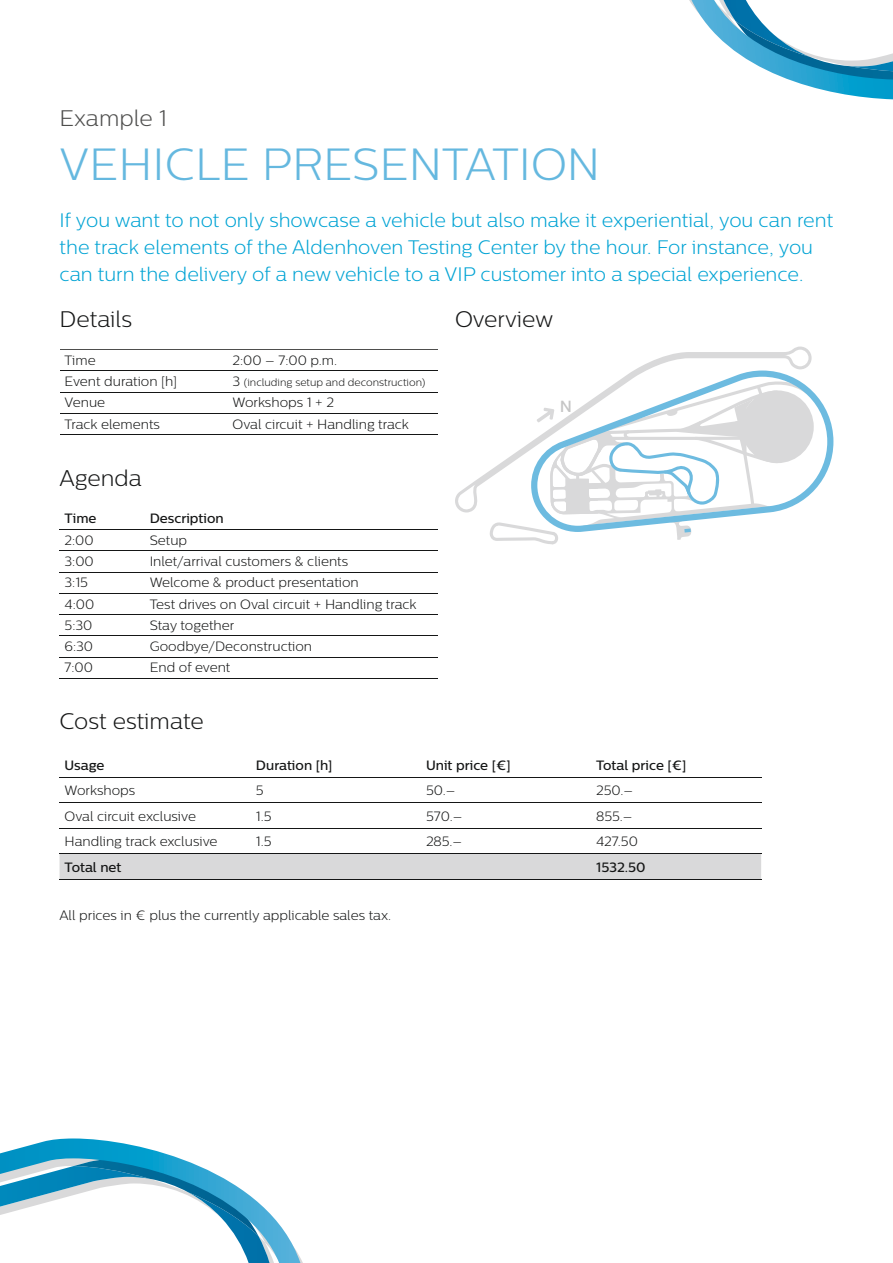
<style>
.page{position:relative;width:893px;height:1263px;background:#fff}
.page>*{position:absolute;margin:0;border:0;box-sizing:border-box;transform-origin:0 0}
.t1{font:300 45px "Centrale Sans";color:#65b8df}
.t2{font:300 22.5px "Centrale Sans";color:#151616}
.t3{font:300 22.5px "Centrale Sans";color:#4e4e4d}
.t4{font:300 19.5px/27px "Centrale Sans";color:#00a3d4}
.t5{font:500 16.2px "Centrale Sans";color:#c5c5c5}
.t6{font:300 13.5px "Centrale Sans";color:#151616}
.t7{font:500 13.5px "Centrale Sans";color:#151616}
.t8{font:300 10.5px "Centrale Sans";color:#151616}
.s1{font-size:13.5px}
</style>
<div class="page">
<svg style="left:0;top:1138px;width:303px;height:125px"></svg>
<svg style="left:689px;top:0;width:204px;height:99px"></svg>
<hr style="left:60px;top:350px;width:167px;height:1px;background:#4e4e4d">
<hr style="left:227px;top:350px;width:211px;height:1px;background:#4e4e4d">
<hr style="left:60px;top:371px;width:167px;height:1px;background:#151616">
<hr style="left:227px;top:371px;width:211px;height:1px;background:#151616">
<hr style="left:60px;top:392px;width:167px;height:1px;background:#151616">
<hr style="left:227px;top:392px;width:211px;height:1px;background:#151616">
<hr style="left:60px;top:413px;width:167px;height:1px;background:#151616">
<hr style="left:227px;top:413px;width:211px;height:1px;background:#151616">
<hr style="left:60px;top:435px;width:167px;height:1px;background:#151616">
<hr style="left:227px;top:435px;width:211px;height:1px;background:#151616">
<hr style="left:60px;top:529px;width:85px;height:1px;background:#151616">
<hr style="left:145px;top:529px;width:293px;height:1px;background:#151616">
<hr style="left:60px;top:551px;width:85px;height:1px;background:#151616">
<hr style="left:145px;top:551px;width:293px;height:1px;background:#151616">
<hr style="left:60px;top:572px;width:85px;height:1px;background:#151616">
<hr style="left:145px;top:572px;width:293px;height:1px;background:#151616">
<hr style="left:60px;top:593px;width:85px;height:1px;background:#151616">
<hr style="left:145px;top:593px;width:293px;height:1px;background:#151616">
<hr style="left:60px;top:614px;width:85px;height:1px;background:#151616">
<hr style="left:145px;top:614px;width:293px;height:1px;background:#151616">
<hr style="left:60px;top:636px;width:85px;height:1px;background:#151616">
<hr style="left:145px;top:636px;width:293px;height:1px;background:#151616">
<hr style="left:60px;top:657px;width:85px;height:1px;background:#151616">
<hr style="left:145px;top:657px;width:293px;height:1px;background:#151616">
<hr style="left:60px;top:678px;width:85px;height:1px;background:#151616">
<hr style="left:145px;top:678px;width:293px;height:1px;background:#151616">
<div style="left:60px;top:855px;width:701px;height:24px;background:#d9d9da"></div>
<hr style="left:60px;top:777px;width:191px;height:1px;background:#151616">
<hr style="left:251px;top:777px;width:170px;height:1px;background:#151616">
<hr style="left:421px;top:777px;width:170px;height:1px;background:#151616">
<hr style="left:591px;top:777px;width:170px;height:1px;background:#151616">
<hr style="left:60px;top:803px;width:191px;height:1px;background:#151616">
<hr style="left:251px;top:803px;width:170px;height:1px;background:#151616">
<hr style="left:421px;top:803px;width:170px;height:1px;background:#151616">
<hr style="left:591px;top:803px;width:170px;height:1px;background:#151616">
<hr style="left:60px;top:828px;width:191px;height:1px;background:#151616">
<hr style="left:251px;top:828px;width:170px;height:1px;background:#151616">
<hr style="left:421px;top:828px;width:170px;height:1px;background:#151616">
<hr style="left:591px;top:828px;width:170px;height:1px;background:#151616">
<hr style="left:60px;top:854px;width:191px;height:1px;background:#151616">
<hr style="left:251px;top:854px;width:170px;height:1px;background:#151616">
<hr style="left:421px;top:854px;width:170px;height:1px;background:#151616">
<hr style="left:591px;top:854px;width:170px;height:1px;background:#151616">
<hr style="left:60px;top:879px;width:191px;height:1px;background:#151616">
<hr style="left:251px;top:879px;width:170px;height:1px;background:#151616">
<hr style="left:421px;top:879px;width:170px;height:1px;background:#151616">
<hr style="left:591px;top:879px;width:170px;height:1px;background:#151616">
<svg style="left:455px;top:346px;width:357px;height:166px"></svg>
<svg style="left:531px;top:370px;width:302px;height:142px"></svg>
<svg style="left:489px;top:379px;width:319px;height:165px"></svg>
<h2 class="t3" style="left:60px;top:105px;width:109px">Example 1</h2>
<h1 class="t1" style="left:60px;top:139px;width:542px">VEHICLE PRESENTATION</h1>
<p class="t4" style="left:60px;top:206px;width:775px">If you want to not only showcase a vehicle but also make it experiential, you can rent the track elements of the Aldenhoven Testing Center by the hour. For instance, you can turn the delivery of a new vehicle to a VIP customer into a special experience.</p>
<h2 class="t2" style="left:60px;top:306px;width:74px">Details</h2>
<p class="t6" style="left:65px;top:353px;width:33px">Time</p>
<p class="t6" style="left:233px;top:353px;width:106px">2:00 – 7:00 p.m.</p>
<p class="t6" style="left:65px;top:374px;width:114px">Event duration [h]</p>
<p class="t8" style="left:233px;top:377px;width:194px"><span class="s1">3</span> (including setup and deconstruction)</p>
<p class="t6" style="left:65px;top:395px;width:42px">Venue</p>
<p class="t6" style="left:233px;top:395px;width:103px">Workshops 1 + 2</p>
<p class="t6" style="left:65px;top:416px;width:97px">Track elements</p>
<p class="t6" style="left:233px;top:416px;width:178px">Oval circuit + Handling track</p>
<h2 class="t2" style="left:60px;top:465px;width:84px">Agenda</h2>
<p class="t7" style="left:65px;top:511px;width:33px">Time</p>
<p class="t7" style="left:150px;top:511px;width:76px">Description</p>
<p class="t6" style="left:65px;top:532px;width:31px">2:00</p>
<p class="t6" style="left:150px;top:532px;width:39px">Setup</p>
<p class="t6" style="left:65px;top:554px;width:31px">3:00</p>
<p class="t6" style="left:150px;top:554px;width:200px">Inlet/arrival customers &amp; clients</p>
<p class="t6" style="left:65px;top:575px;width:25px">3:15</p>
<p class="t6" style="left:150px;top:575px;width:211px">Welcome &amp; product presentation</p>
<p class="t6" style="left:65px;top:596px;width:31px">4:00</p>
<p class="t6" style="left:150px;top:596px;width:268px">Test drives on Oval circuit + Handling track</p>
<p class="t6" style="left:65px;top:617px;width:29px">5:30</p>
<p class="t6" style="left:150px;top:617px;width:86px">Stay together</p>
<p class="t6" style="left:65px;top:639px;width:30px">6:30</p>
<p class="t6" style="left:150px;top:639px;width:164px">Goodbye/Deconstruction</p>
<p class="t6" style="left:65px;top:660px;width:30px">7:00</p>
<p class="t6" style="left:150px;top:660px;width:82px">End of event</p>
<h2 class="t2" style="left:455px;top:307px;width:100px">Overview</h2>
<p class="t5" style="left:560px;top:397px;width:14px">N</p>
<h2 class="t2" style="left:60px;top:709px;width:146px">Cost estimate</h2>
<p class="t7" style="left:65px;top:757px;width:41px">Usage</p>
<p class="t7" style="left:256px;top:757px;width:78px">Duration [h]</p>
<p class="t7" style="left:426px;top:757px;width:86px">Unit price [€]</p>
<p class="t7" style="left:596px;top:757px;width:92px">Total price [€]</p>
<p class="t6" style="left:65px;top:783px;width:72px">Workshops</p>
<p class="t6" style="left:256px;top:783px;width:9px">5</p>
<p class="t6" style="left:426px;top:783px;width:31px">50.–</p>
<p class="t6" style="left:596px;top:783px;width:38px">250.–</p>
<p class="t6" style="left:65px;top:808px;width:133px">Oval circuit exclusive</p>
<p class="t6" style="left:256px;top:808px;width:17px">1.5</p>
<p class="t6" style="left:426px;top:808px;width:38px">570.–</p>
<p class="t6" style="left:596px;top:808px;width:38px">855.–</p>
<p class="t6" style="left:65px;top:834px;width:154px">Handling track exclusive</p>
<p class="t6" style="left:256px;top:834px;width:17px">1.5</p>
<p class="t6" style="left:426px;top:834px;width:38px">285.–</p>
<p class="t6" style="left:596px;top:834px;width:43px">427.50</p>
<p class="t7" style="left:65px;top:859px;width:58px">Total net</p>
<p class="t7" style="left:596px;top:859px;width:51px">1532.50</p>
<p class="t6" style="left:59px;top:907px;width:333px">All prices in € plus the currently applicable sales tax.</p>
</div>
